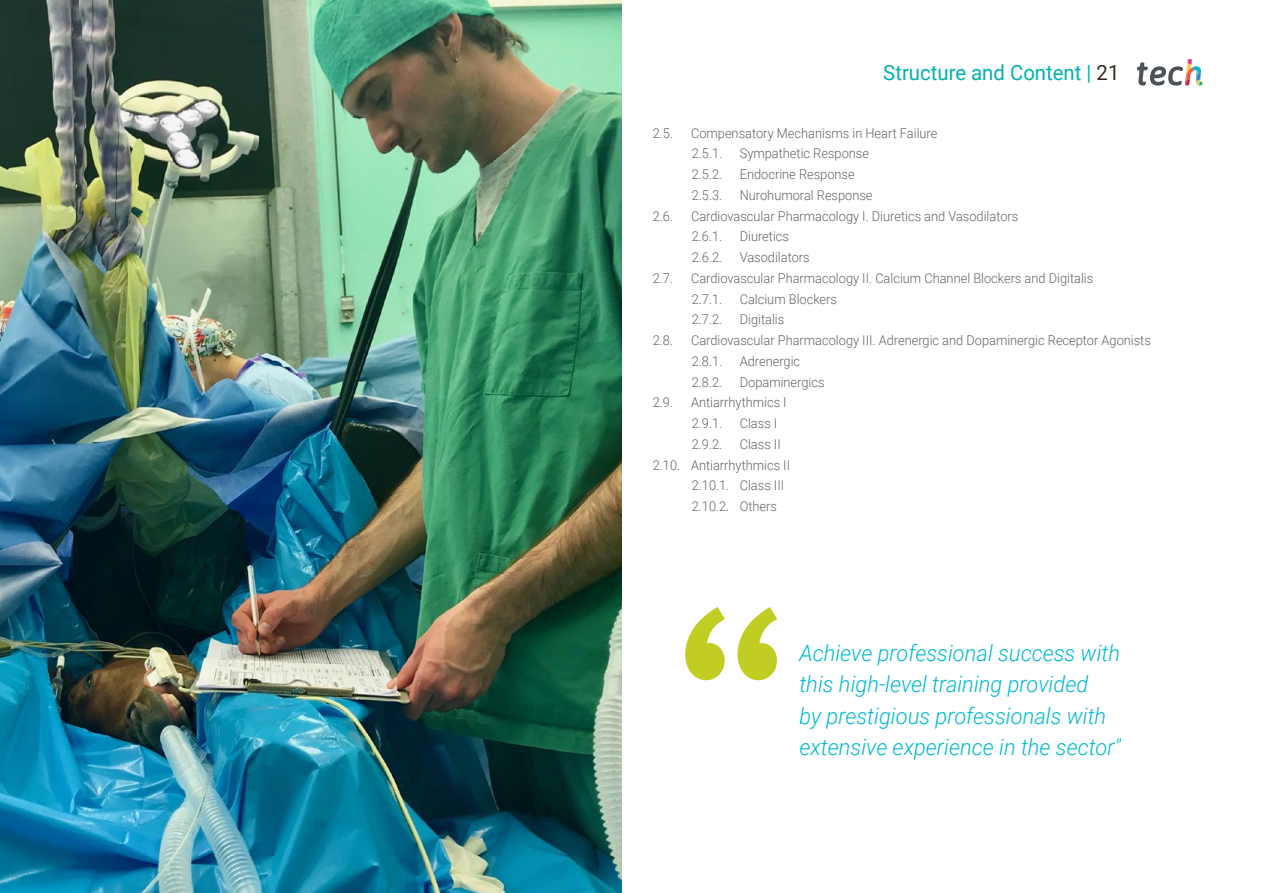
<style>
.page{position:relative;width:1263px;height:893px;background:#fff}
.page>*{position:absolute;margin:0;border:0;box-sizing:border-box;transform-origin:0 0}
.t1{font:italic 300 22.5px/31.5px "Roboto";color:#00bacf}
.t2{font:21px "Roboto";color:#00b2af}
.t3{font:300 13.5px/20.7px "Roboto";color:#61646a;scale:.95 1}
.s1{color:#312e20}
</style>
<div class="page">
<img style="left:0;top:0;width:622px;height:893px">
<svg style="left:1137px;top:59px;width:65px;height:27px"></svg>
<svg style="left:685px;top:607px;width:92px;height:73px"></svg>
<h2 class="t2" style="left:883px;top:57px;width:238px">Structure and Content | <span class="s1">21</span></h2>
<p class="t3" style="left:653px;top:122px;width:23px">2.5.</p>
<p class="t3" style="left:691px;top:122px;width:261px">Compensatory Mechanisms in Heart Failure<br>2.5.1.</p>
<p class="t3" style="left:740px;top:143px;width:138px">Sympathetic Response</p>
<p class="t3" style="left:692px;top:164px;width:34px">2.5.2.</p>
<p class="t3" style="left:740px;top:164px;width:122px">Endocrine Response</p>
<p class="t3" style="left:692px;top:184px;width:34px">2.5.3.</p>
<p class="t3" style="left:740px;top:184px;width:141px">Nurohumoral Response</p>
<p class="t3" style="left:653px;top:205px;width:23px">2.6.</p>
<p class="t3" style="left:691px;top:205px;width:346px">Cardiovascular Pharmacology I. Diuretics and Vasodilators<br>2.6.1.</p>
<p class="t3" style="left:740px;top:226px;width:53px">Diuretics</p>
<p class="t3" style="left:692px;top:247px;width:34px">2.6.2.</p>
<p class="t3" style="left:740px;top:247px;width:75px">Vasodilators</p>
<p class="t3" style="left:653px;top:267px;width:23px">2.7.</p>
<p class="t3" style="left:691px;top:267px;width:425px">Cardiovascular Pharmacology II. Calcium Channel Blockers and Digitalis<br>2.7.1.</p>
<p class="t3" style="left:740px;top:288px;width:104px">Calcium Blockers</p>
<p class="t3" style="left:692px;top:309px;width:34px">2.7.2.</p>
<p class="t3" style="left:740px;top:309px;width:48px">Digitalis</p>
<p class="t3" style="left:653px;top:330px;width:23px">2.8.</p>
<p class="t3" style="left:691px;top:330px;width:486px">Cardiovascular Pharmacology III. Adrenergic and Dopaminergic Receptor Agonists<br>2.8.1.</p>
<p class="t3" style="left:740px;top:350px;width:65px">Adrenergic</p>
<p class="t3" style="left:692px;top:371px;width:34px">2.8.2.</p>
<p class="t3" style="left:740px;top:371px;width:91px">Dopaminergics</p>
<p class="t3" style="left:653px;top:392px;width:23px">2.9.</p>
<p class="t3" style="left:691px;top:392px;width:102px">Antiarrhythmics I<br>2.9.1.</p>
<p class="t3" style="left:740px;top:413px;width:41px">Class I</p>
<p class="t3" style="left:692px;top:433px;width:34px">2.9.2.</p>
<p class="t3" style="left:740px;top:433px;width:45px">Class II</p>
<p class="t3" style="left:653px;top:454px;width:146px">2.10. Antiarrhythmics II</p>
<p class="t3" style="left:692px;top:475px;width:99px">2.10.1. Class III</p>
<p class="t3" style="left:692px;top:496px;width:91px">2.10.2. Others</p>
<h1 class="t1" style="left:799px;top:636px;width:323px">Achieve professional success with this high-level training provided<br>by prestigious professionals with extensive experience in the sector"</h1>
</div>
